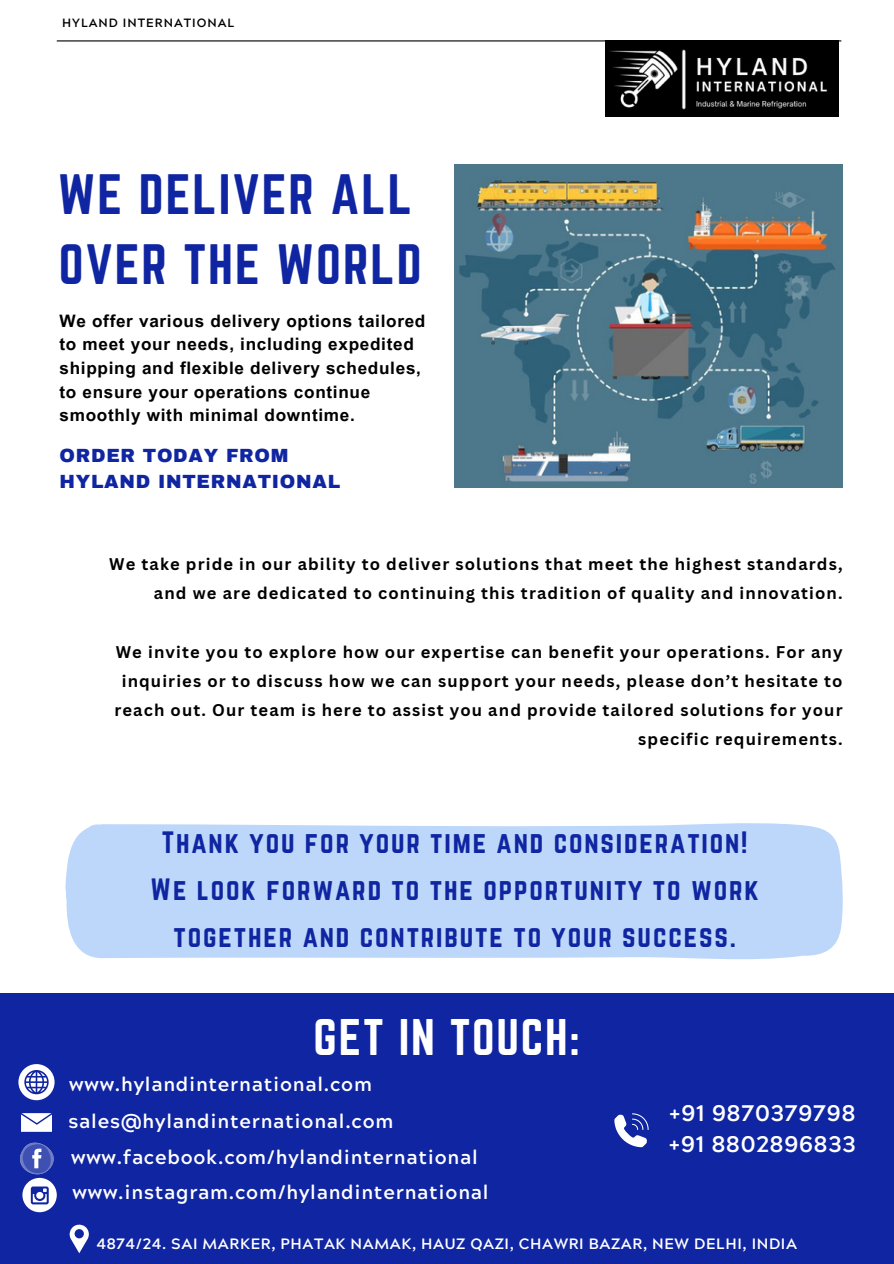
<style>
.page{position:relative;width:894px;height:1264px;background:#fff}
.page>*{position:absolute;margin:0;border:0;box-sizing:border-box;transform-origin:0 0}
.t1{font:49.65px/69.6px "Norwester";letter-spacing:.04em;color:#1025a1}
.t2{font:45px "Norwester";letter-spacing:.04em;color:#fff}
.t3{font:27px/47.2px "Norwester";letter-spacing:.07em;color:#1025a1;text-align:center}
.t4{font:700 22.5px/30.3px "Acherus Grotesque";letter-spacing:.04em;color:#fff}
.t5{font:700 19.5px "Acherus Grotesque";letter-spacing:.04em;color:#fff}
.t6{font:900 18.6px/25.8px "Archivo";letter-spacing:.04em;color:#1025a1}
.t7{font:700 17.1px/23.7px "Arial MT Pro";letter-spacing:.04em;color:#000}
.t8{font:700 16.5px/29.2px "Canva Sans";letter-spacing:.07em;color:#000;text-align:right}
.t9{font:700 15px "Acherus Grotesque";letter-spacing:.04em;color:#fff}
.t10{font:700 12px "Acherus Grotesque";letter-spacing:.08em;color:#000}
</style>
<div class="page">
<div style="left:0;top:993px;width:893px;height:270px;background:#1025a1"></div>
<svg style="left:614px;top:1113px;width:34px;height:34px"></svg>
<svg style="left:18px;top:1064px;width:36px;height:36px"></svg>
<svg style="left:69px;top:1224px;width:20px;height:29px"></svg>
<svg style="left:22px;top:1177px;width:35px;height:35px"></svg>
<svg style="left:20px;top:1113px;width:37px;height:91px"></svg>
<img style="left:454px;top:164px;width:387px;height:323px">
<hr style="left:57px;top:40px;width:784px;height:1px;background:#000">
<img style="left:605px;top:41px;width:233px;height:76px">
<div style="left:65px;top:823px;width:778px;height:137px;background:#bcd7fa"></div>
<p class="t10" style="left:62px;top:18px;width:173px">HYLAND INTERNATIONAL</p>
<h1 class="t1" style="left:58px;top:160px;width:365px">WE DELIVER ALL<br>OVER THE WORLD</h1>
<h5 class="t7" style="left:59px;top:311px;width:367px">We offer various delivery options tailored to meet your needs, including expedited shipping and flexible delivery schedules, to ensure your operations continue smoothly with minimal downtime.</h5>
<p class="t6" style="left:59px;top:443px;width:282px">ORDER TODAY FROM<br>HYLAND INTERNATIONAL</p>
<h1 class="t8" style="left:109px;top:548px;width:734px">We take pride in our ability to deliver solutions that meet the highest standards, and we are dedicated to continuing this tradition of quality and innovation.</h1>
<h6 class="t8" style="left:114px;top:636px;width:729px">We invite you to explore how our expertise can benefit your operations. For any inquiries or to discuss how we can support your needs, please don’t hesitate to reach out. Our team is here to assist you and provide tailored solutions for your specific requirements.</h6>
<h5 class="t3" style="left:151px;top:818px;width:609px">Thank you for your time and consideration!<br>We look forward to the opportunity to work together and contribute to your success.</h5>
<p class="t2" style="left:313px;top:1010px;width:268px">GET IN TOUCH:</p>
<p class="t5" style="left:69px;top:1076px;width:304px">www.hylandinternational.com</p>
<p class="t5" style="left:68px;top:1113px;width:326px">sales@hylandinternational.com</p>
<p class="t5" style="left:71px;top:1149px;width:408px">www.facebook.com/hylandinternational</p>
<h2 class="t5" style="left:72px;top:1184px;width:417px">www.instagram.com/hylandinternational</h2>
<h6 class="t4" style="left:668px;top:1101px;width:188px">+91 9870379798 +91 8802896833</h6>
<h4 class="t9" style="left:97px;top:1237px;width:701px">4874/24. SAI MARKER, PHATAK NAMAK, HAUZ QAZI, CHAWRI BAZAR, NEW DELHI, INDIA</h4>
</div>
